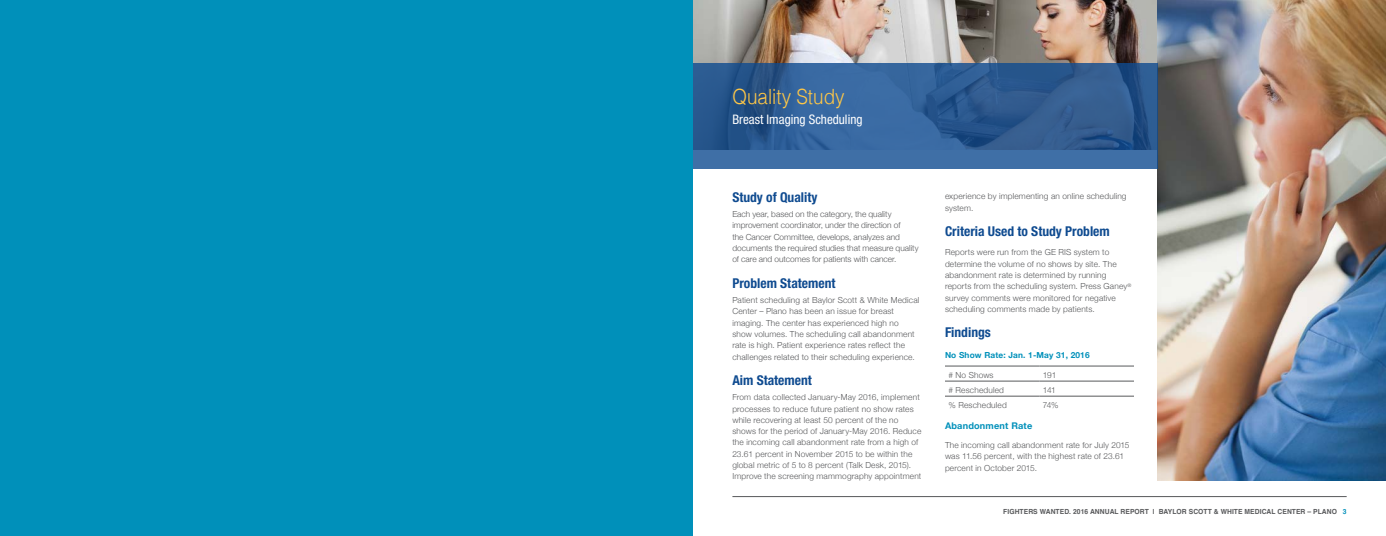
<style>
.page{position:relative;width:1386px;height:536px;background:#fff}
.page>*{position:absolute;margin:0;border:0;box-sizing:border-box;transform-origin:0 0}
.t1{font:300 21px "Helvetica";color:#ffc746;scale:.9 1}
.t2{font:700 condensed 13.56px "Helvetica Neue";color:#0f4b90}
.t3{font:condensed 13.12px "Helvetica Neue";color:#fff}
.t4{font:700 9.19px "Helvetica Neue";letter-spacing:.02em;color:#0090ba}
.t5{font:300 8.31px/11.3px "Helvetica Neue";letter-spacing:.02em;color:#58595b}
.t6{font:300 8.31px/11.3px "Helvetica Neue";color:#58595b}
.t7{font:700 8.31px "Helvetica Neue";letter-spacing:.02em;color:#0090ba}
.t8{font:700 7px "Helvetica";letter-spacing:.01em;color:#58595b;scale:.96 1}
.s1{color:#0090ba}
</style>
<div class="page">
<hr style="left:732px;top:496px;width:615px;height:1px;background:#58595b">
<hr style="left:945px;top:365px;width:95px;height:1px;background:#58595b">
<hr style="left:1040px;top:365px;width:94px;height:1px;background:#58595b">
<hr style="left:945px;top:381px;width:95px;height:1px;background:#58595b">
<hr style="left:1040px;top:381px;width:94px;height:1px;background:#58595b">
<hr style="left:945px;top:396px;width:95px;height:1px;background:#58595b">
<hr style="left:1040px;top:396px;width:94px;height:1px;background:#58595b">
<img style="left:693px;top:0;width:465px;height:63px">
<div style="left:0;top:0;width:693px;height:536px;background:#0090ba"></div>
<img style="left:1158px;top:0;width:228px;height:480px">
<svg style="left:693px;top:63px;width:465px;height:106px;background:#315f95"></svg>
<h1 class="t1" style="left:732px;top:79px;width:126px">Quality Study</h1>
<h3 class="t3" style="left:732px;top:112px;width:132px">Breast Imaging Scheduling</h3>
<h2 class="t2" style="left:732px;top:189px;width:87px">Study of Quality</h2>
<p class="t6" style="left:732px;top:208px;width:188px">Each year, based on the category, the quality improvement coordinator, under the direction of<br>the Cancer Committee, develops, analyzes and documents the required studies that measure quality of care and outcomes for patients with cancer.</p>
<h2 class="t2" style="left:732px;top:275px;width:105px">Problem Statement</h2>
<p class="t5" style="left:732px;top:294px;width:189px">Patient scheduling at Baylor Scott &amp; White Medical Center – Plano has been an issue for breast imaging. The center has experienced high no show volumes. The scheduling call abandonment rate is high. Patient experience rates reflect the challenges related to their scheduling experience.</p>
<h2 class="t2" style="left:732px;top:372px;width:81px">Aim Statement</h2>
<p class="t5" style="left:732px;top:391px;width:190px">From data collected January-May 2016, implement processes to reduce future patient no show rates while recovering at least 50 percent of the no shows for the period of January-May 2016. Reduce the incoming call abandonment rate from a high of 23.61 percent in November 2015 to be within the global metric of 5 to 8 percent (Talk Desk, 2015).<br>Improve the screening mammography appointment</p>
<p class="t5" style="left:945px;top:190px;width:183px">experience by implementing an online scheduling system.</p>
<h2 class="t2" style="left:945px;top:223px;width:166px">Criteria Used to Study Problem</h2>
<p class="t5" style="left:945px;top:246px;width:188px">Reports were run from the GE RIS system to determine the volume of no shows by site. The abandonment rate is determined by running reports from the scheduling system. Press Ganey<sup>® </sup>survey comments were monitored for negative scheduling comments made by patients.</p>
<h2 class="t2" style="left:945px;top:324px;width:47px">Findings</h2>
<p class="t7" style="left:945px;top:349px;width:146px">No Show Rate: Jan. 1-May 31, 2016</p>
<p class="t5" style="left:948px;top:368px;width:47px"># No Shows</p>
<p class="t5" style="left:1043px;top:368px;width:15px">191</p>
<p class="t5" style="left:948px;top:383px;width:57px"># Rescheduled</p>
<p class="t5" style="left:1043px;top:383px;width:14px">141</p>
<p class="t5" style="left:948px;top:398px;width:60px">% Rescheduled</p>
<p class="t5" style="left:1043px;top:398px;width:17px">74%</p>
<p class="t4" style="left:945px;top:418px;width:89px">Abandonment Rate</p>
<p class="t5" style="left:945px;top:438px;width:186px">The incoming call abandonment rate for July 2015 was 11.56 percent, with the highest rate of 23.61 percent in October 2015.</p>
<p class="t8" style="left:1003px;top:506px;width:359px">FIGHTERS WANTED. 2016 ANNUAL REPORT | BAYLOR SCOTT &amp; WHITE MEDICAL CENTER – PLANO <span class="s1">3</span></p>
</div>
